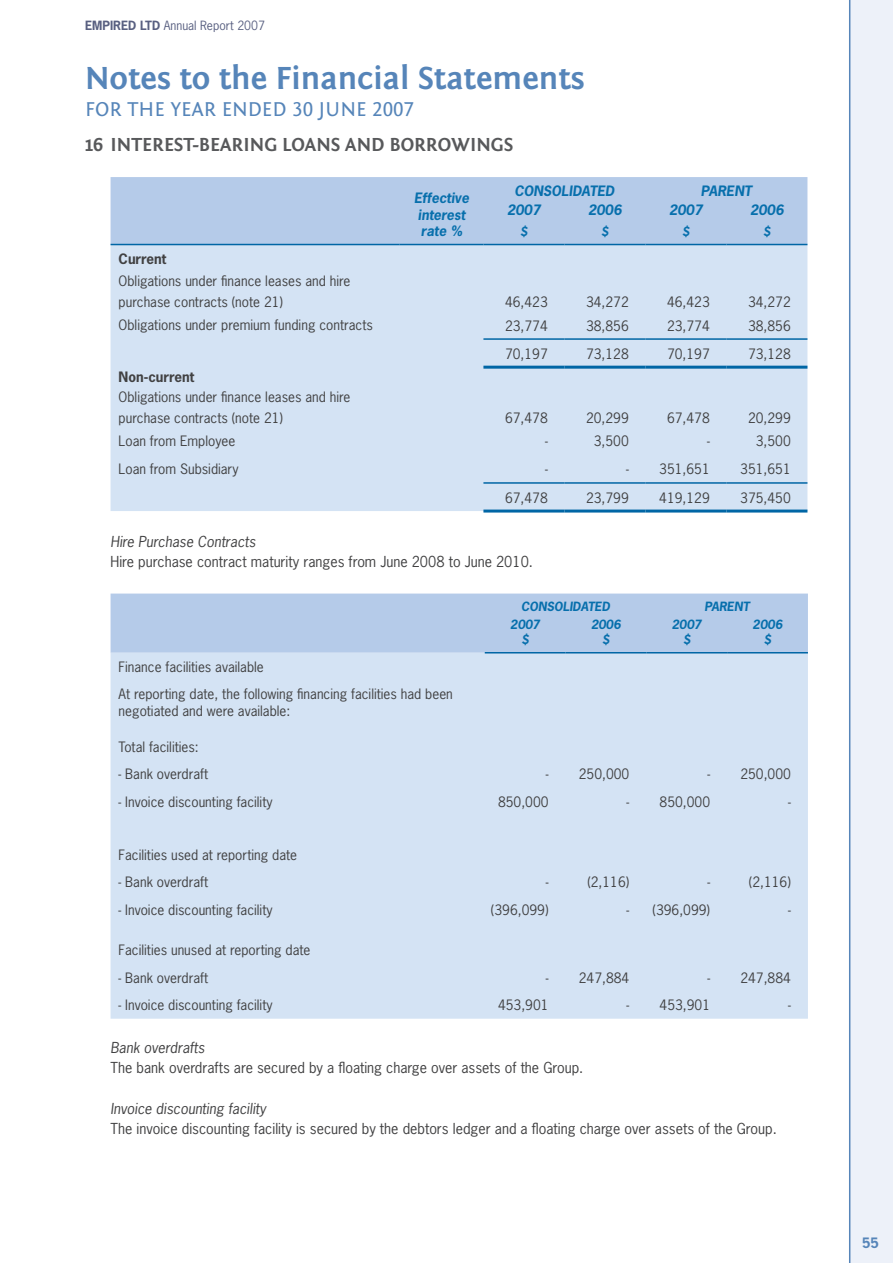
<style>
.page{position:relative;width:893px;height:1263px;background:#fff}
.page>*{position:absolute;margin:0;border:0;box-sizing:border-box;transform-origin:0 0}
.t1{font:700 33px "Fontin Sans";color:#5685b9}
.t2{font:21px "Fontin Sans";color:#5685b9}
.t3{font:700 19.5px "Fontin Sans";color:#58595b}
.t4{font:14.25px "News Gothic Std";color:#414142}
.t5{font:italic 14.25px "News Gothic Std";color:#414142}
.t6{font:13.5px/21px "News Gothic Std";color:#414142}
.t7{font:italic 700 13.5px/16.5px "News Gothic Std";color:#076fac}
.t8{font:700 13.5px "News Gothic Std";color:#414142}
.t9{font:700 13.5px "News Gothic Std";color:#5685b9}
.t10{font:italic 700 12px/15px "News Gothic Std";color:#076fac;text-align:center}
.t11{font:12px "News Gothic Std";color:#596081}
.s1{font-weight:700}
.s2{font-family:"Fontin Sans Small Caps"}
</style>
<div class="page">
<div style="left:850px;top:0;width:43px;height:1263px;background:#edf1f9"></div>
<hr style="left:849px;top:0;width:1px;height:1263px;background:#5685b9">
<div style="left:111px;top:177px;width:696px;height:67px;background:#b5cbe9"></div>
<div style="left:111px;top:245px;width:696px;height:266px;background:#d4e3f4"></div>
<hr style="left:483px;top:338px;width:81px;height:2px;background:#0066a5">
<hr style="left:564px;top:338px;width:81px;height:2px;background:#0066a5">
<hr style="left:645px;top:338px;width:81px;height:2px;background:#0066a5">
<hr style="left:726px;top:338px;width:81px;height:2px;background:#0066a5">
<hr style="left:483px;top:366px;width:81px;height:3px;background:#0066a5">
<hr style="left:564px;top:366px;width:81px;height:3px;background:#0066a5">
<hr style="left:645px;top:366px;width:81px;height:3px;background:#0066a5">
<hr style="left:726px;top:366px;width:81px;height:3px;background:#0066a5">
<hr style="left:483px;top:482px;width:81px;height:2px;background:#0066a5">
<hr style="left:564px;top:482px;width:81px;height:2px;background:#0066a5">
<hr style="left:645px;top:482px;width:81px;height:2px;background:#0066a5">
<hr style="left:726px;top:482px;width:81px;height:2px;background:#0066a5">
<hr style="left:483px;top:509px;width:81px;height:3px;background:#0066a5">
<hr style="left:564px;top:509px;width:81px;height:3px;background:#0066a5">
<hr style="left:645px;top:509px;width:81px;height:3px;background:#0066a5">
<hr style="left:726px;top:509px;width:81px;height:3px;background:#0066a5">
<hr style="left:111px;top:244px;width:289px;height:1px;background:#0066a5">
<hr style="left:483px;top:244px;width:81px;height:1px;background:#0066a5">
<hr style="left:564px;top:244px;width:81px;height:1px;background:#0066a5">
<hr style="left:645px;top:244px;width:81px;height:1px;background:#0066a5">
<hr style="left:726px;top:244px;width:81px;height:1px;background:#0066a5">
<hr style="left:400px;top:244px;width:83px;height:1px;background:#0066a5">
<div style="left:111px;top:593px;width:697px;height:60px;background:#b5cbe9"></div>
<div style="left:111px;top:653px;width:697px;height:366px;background:#d4e3f4"></div>
<hr style="left:485px;top:652px;width:81px;height:1px;background:#0066a5">
<hr style="left:566px;top:652px;width:80px;height:1px;background:#0066a5">
<hr style="left:646px;top:652px;width:81px;height:1px;background:#0066a5">
<hr style="left:727px;top:652px;width:81px;height:1px;background:#0066a5">
<p class="t11" style="left:85px;top:17px;width:181px"><span class="s1">EMPIRED LTD</span> Annual Report 2007</p>
<h1 class="t1" style="left:85px;top:60px;width:501px">Notes to the Financial Statements</h1>
<h2 class="t2" style="left:85px;top:97px;width:331px">FOR THE YEAR ENDED <span class="s2">30</span> JUNE <span class="s2">2007</span></h2>
<h3 class="t3" style="left:85px;top:134px;width:430px">16 INTEREST-BEARING LOANS AND BORROWINGS</h3>
<p class="t8" style="left:119px;top:250px;width:49px">Current</p>
<p class="t6" style="left:119px;top:270px;width:233px">Obligations under finance leases and hire purchase contracts (note 21)</p>
<p class="t7" style="left:414px;top:190px;width:56px">Effective interest rate %</p>
<p class="t7" style="left:514px;top:183px;width:102px">CONSOLIDATED</p>
<p class="t7" style="left:701px;top:183px;width:52px">PARENT</p>
<p class="t7" style="left:507px;top:202px;width:35px">2007</p>
<p class="t7" style="left:588px;top:202px;width:35px">2006</p>
<p class="t7" style="left:669px;top:202px;width:35px">2007</p>
<p class="t7" style="left:750px;top:202px;width:35px">2006</p>
<p class="t10" style="left:520px;top:224px;width:9px">$</p>
<p class="t10" style="left:601px;top:224px;width:9px">$</p>
<p class="t10" style="left:682px;top:224px;width:9px">$</p>
<p class="t10" style="left:763px;top:224px;width:9px">$</p>
<p class="t6" style="left:505px;top:291px;width:44px">46,423</p>
<p class="t6" style="left:586px;top:291px;width:44px">34,272</p>
<p class="t6" style="left:667px;top:291px;width:44px">46,423</p>
<p class="t6" style="left:748px;top:291px;width:44px">34,272</p>
<p class="t6" style="left:119px;top:314px;width:256px">Obligations under premium funding contracts</p>
<p class="t6" style="left:505px;top:315px;width:44px">23,774</p>
<p class="t6" style="left:586px;top:315px;width:44px">38,856</p>
<p class="t6" style="left:667px;top:315px;width:44px">23,774</p>
<p class="t6" style="left:748px;top:315px;width:44px">38,856</p>
<p class="t6" style="left:505px;top:343px;width:44px">70,197</p>
<p class="t6" style="left:586px;top:343px;width:44px">73,128</p>
<p class="t6" style="left:667px;top:343px;width:44px">70,197</p>
<p class="t6" style="left:748px;top:343px;width:44px">73,128</p>
<p class="t8" style="left:119px;top:368px;width:77px">Non-current</p>
<p class="t6" style="left:119px;top:386px;width:233px">Obligations under finance leases and hire purchase contracts (note 21)</p>
<p class="t6" style="left:505px;top:407px;width:44px">67,478</p>
<p class="t6" style="left:586px;top:407px;width:44px">20,299</p>
<p class="t6" style="left:667px;top:407px;width:44px">67,478</p>
<p class="t6" style="left:748px;top:407px;width:44px">20,299</p>
<p class="t6" style="left:119px;top:430px;width:118px">Loan from Employee</p>
<p class="t6" style="left:545px;top:431px;width:4px">-</p>
<p class="t6" style="left:594px;top:431px;width:36px">3,500</p>
<p class="t6" style="left:707px;top:431px;width:4px">-</p>
<p class="t6" style="left:756px;top:431px;width:36px">3,500</p>
<p class="t6" style="left:119px;top:458px;width:121px">Loan from Subsidiary</p>
<p class="t6" style="left:545px;top:459px;width:4px">-</p>
<p class="t6" style="left:626px;top:459px;width:85px">- 351,651</p>
<p class="t6" style="left:740px;top:459px;width:52px">351,651</p>
<p class="t6" style="left:505px;top:487px;width:44px">67,478</p>
<p class="t6" style="left:586px;top:487px;width:44px">23,799</p>
<p class="t6" style="left:659px;top:487px;width:52px">419,129</p>
<p class="t6" style="left:740px;top:487px;width:52px">375,450</p>
<p class="t5" style="left:111px;top:532px;width:147px">Hire Purchase Contracts</p>
<p class="t4" style="left:111px;top:553px;width:424px">Hire purchase contract maturity ranges from June 2008 to June 2010.</p>
<p class="t10" style="left:521px;top:599px;width:90px">CONSOLIDATED</p>
<p class="t10" style="left:704px;top:599px;width:47px">PARENT</p>
<p class="t10" style="left:510px;top:617px;width:31px">2007 $</p>
<p class="t10" style="left:591px;top:617px;width:31px">2006 $</p>
<p class="t10" style="left:672px;top:617px;width:31px">2007 $</p>
<p class="t10" style="left:753px;top:617px;width:31px">2006 $</p>
<p class="t6" style="left:119px;top:653px;width:336px;line-height:27.5px">Finance facilities available<br>At reporting date, the following financing facilities had been</p>
<p class="t6" style="left:119px;top:700px;width:173px">negotiated and were available:</p>
<p class="t6" style="left:119px;top:736px;width:82px">Total facilities:</p>
<p class="t6" style="left:119px;top:764px;width:91px">- Bank overdraft</p>
<p class="t6" style="left:546px;top:764px;width:85px">- 250,000</p>
<p class="t6" style="left:707px;top:764px;width:85px">- 250,000</p>
<p class="t6" style="left:119px;top:791px;width:155px">- Invoice discounting facility</p>
<p class="t6" style="left:498px;top:791px;width:52px">850,000</p>
<p class="t6" style="left:627px;top:791px;width:85px">- 850,000</p>
<p class="t6" style="left:788px;top:791px;width:4px">-</p>
<p class="t6" style="left:119px;top:844px;width:180px">Facilities used at reporting date</p>
<p class="t6" style="left:119px;top:872px;width:91px">- Bank overdraft</p>
<p class="t6" style="left:546px;top:872px;width:4px">-</p>
<p class="t6" style="left:587px;top:872px;width:44px">(2,116)</p>
<p class="t6" style="left:707px;top:872px;width:4px">-</p>
<p class="t6" style="left:749px;top:872px;width:44px">(2,116)</p>
<p class="t6" style="left:119px;top:899px;width:155px">- Invoice discounting facility</p>
<p class="t6" style="left:491px;top:899px;width:59px">(396,099)</p>
<p class="t6" style="left:627px;top:899px;width:85px">- (396,099)</p>
<p class="t6" style="left:788px;top:899px;width:4px">-</p>
<p class="t6" style="left:119px;top:939px;width:193px">Facilities unused at reporting date</p>
<p class="t6" style="left:119px;top:967px;width:91px">- Bank overdraft</p>
<p class="t6" style="left:546px;top:967px;width:85px">- 247,884</p>
<p class="t6" style="left:707px;top:967px;width:85px">- 247,884</p>
<p class="t6" style="left:119px;top:994px;width:155px">- Invoice discounting facility</p>
<p class="t6" style="left:498px;top:994px;width:52px">453,901</p>
<p class="t6" style="left:627px;top:994px;width:85px">- 453,901</p>
<p class="t6" style="left:788px;top:994px;width:4px">-</p>
<p class="t5" style="left:111px;top:1039px;width:96px">Bank overdrafts</p>
<p class="t4" style="left:111px;top:1059px;width:474px">The bank overdrafts are secured by a floating charge over assets of the Group.</p>
<p class="t5" style="left:111px;top:1099px;width:157px">Invoice discounting facility</p>
<p class="t4" style="left:111px;top:1120px;width:668px">The invoice discounting facility is secured by the debtors ledger and a floating charge over assets of the Group.</p>
<p class="t9" style="left:862px;top:1234px;width:18px">55</p>
</div>
